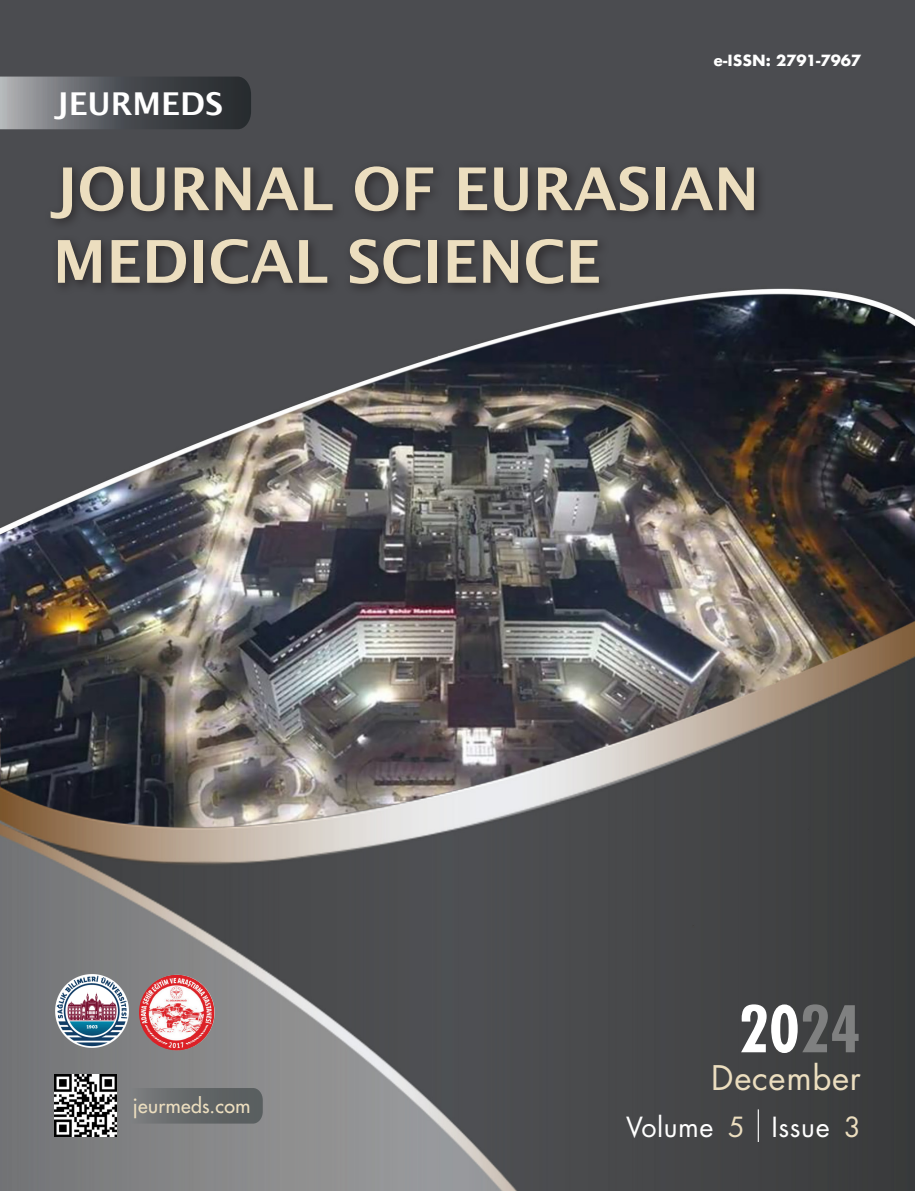
<style>
.page{position:relative;width:915px;height:1191px;background:#fff}
.page>*{position:absolute;margin:0;border:0;box-sizing:border-box;transform-origin:0 0}
.t1{font:62.4px "Futura Cond Bold Tr";color:#fff}
.t2{font:700 59.1px/72.6px "Lucida Grande";color:#ecdebf}
.t3{font:33px "Futura Book Tr";letter-spacing:.02em;color:#ecdebf}
.t4{font:700 31.5px "Lucida Grande";color:#fff}
.t5{font:27px "Futura Book Tr";letter-spacing:.02em;color:#fff}
.t6{font:19.5px "Futura Normal Tr";letter-spacing:.02em;color:#ecdebf}
.t7{font:700 15px "Futura";color:#fff}
.s1{color:#7f8080}
.s2{color:#ecdebf}
</style>
<div class="page">
<img style="left:0;top:0;width:914px;height:1191px">
<div style="left:45px;top:161px;width:721px;height:135px;background:#231f20;opacity:.75"></div>
<svg style="left:0;top:77px;width:251px;height:52px;background:#585b5f"></svg>
<svg style="left:116px;top:1088px;width:147px;height:35px;background:#686b6d"></svg>
<hr style="left:757px;top:1109px;width:1px;height:33px;background:#fff">
<img style="left:139px;top:974px;width:75px;height:76px;border-radius:38px">
<img style="left:54px;top:1074px;width:62px;height:63px">
<img style="left:55px;top:974px;width:73px;height:73px">
<p class="t4" style="left:55px;top:82px;width:169px">JEURMEDS</p>
<p class="t7" style="left:713px;top:50px;width:149px">e-ISSN: 2791-7967</p>
<p class="t2" style="left:53px;top:156px;width:707px">JOURNAL OF EURASIAN<br>MEDICAL SCIENCE</p>
<p class="t6" style="left:133px;top:1092px;width:119px">jeurmeds.com</p>
<p class="t1" style="left:738px;top:989px;width:124px">20<span class="s1">24</span></p>
<p class="t3" style="left:711px;top:1055px;width:151px">December</p>
<p class="t5" style="left:626px;top:1108px;width:120px">Volume <span class="s2">5</span></p>
<p class="t5" style="left:771px;top:1108px;width:91px">Issue <span class="s2">3</span></p>
</div>
